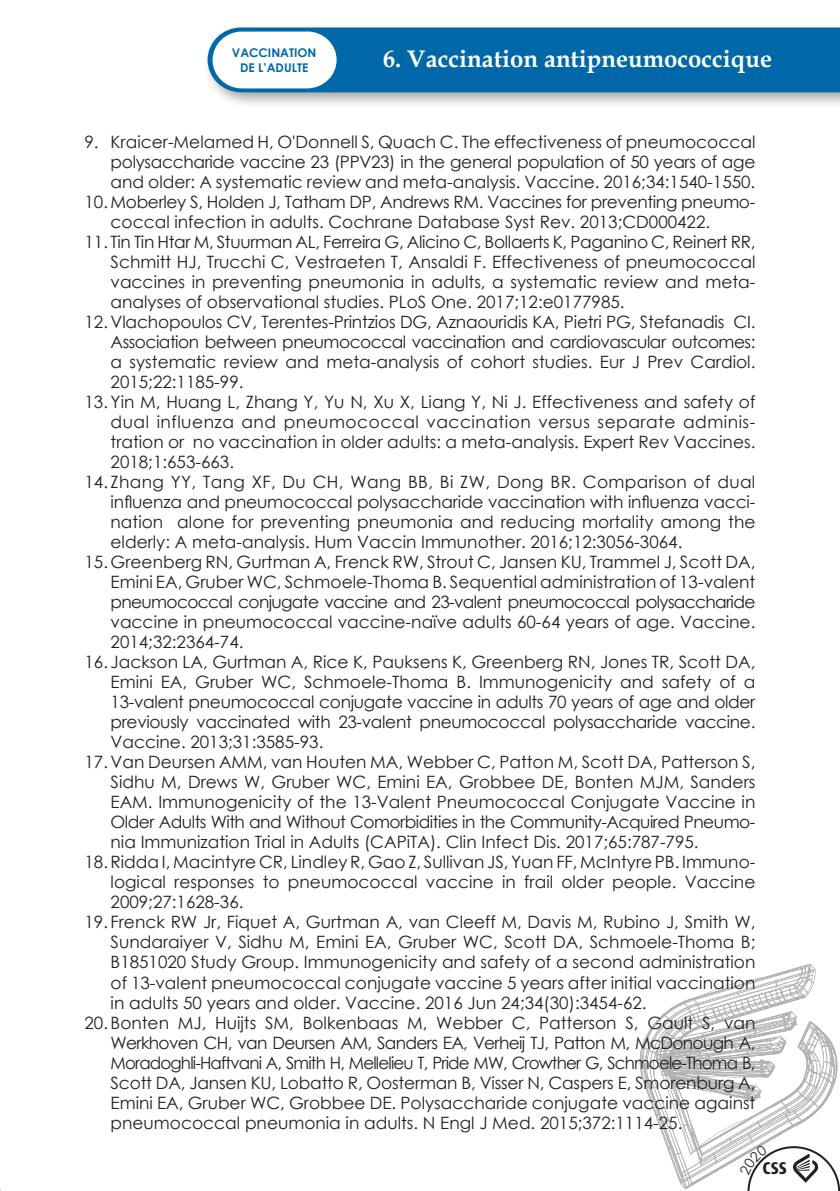
<style>
.page{position:relative;width:840px;height:1191px;background:#fff}
.page>*{position:absolute;margin:0;border:0;box-sizing:border-box;transform-origin:0 0}
.t1{font:700 24px "Book Antiqua";color:#fff}
.CORPS_DU_TEXTE{font:17px/20px "Century Gothic";color:#231f20;text-align:justify}
.t2{font:700 17px "Dax";color:#231f20}
.t3{font:700 12px/14.4px "Century Gothic";color:#0068a9;text-align:center}
</style>
<div class="page">
<div style="left:203px;top:22px;width:636px;height:87px;background:#231f20;opacity:.4"></div>
<div style="left:207px;top:28px;width:632px;height:64px;background:#0068a9"></div>
<svg style="left:212px;top:31px;width:124px;height:57px"></svg>
<svg style="left:639px;top:963px;width:200px;height:228px"></svg>
<p class="t3" style="left:232px;top:45px;width:86px">VACCINATION<br>DE L’ADULTE</p>
<h1 class="t1" style="left:383px;top:43px;width:390px">6. Vaccination antipneumococcique</h1>
<p class="CORPS_DU_TEXTE" style="left:110px;top:132px;width:646px;text-indent:-26px">9. Kraicer-Melamed H, O'Donnell S, Quach C. The effectiveness of pneumococcal polysaccharide vaccine 23 (PPV23) in the general population of 50 years of age and older: A systematic review and meta-analysis. Vaccine. 2016;34:1540-1550.</p>
<p class="CORPS_DU_TEXTE" style="left:110px;top:192px;width:646px;text-indent:-26px">10. Moberley S, Holden J, Tatham DP, Andrews RM. Vaccines for preventing pneumo&shy;coccal infection in adults. Cochrane Database Syst Rev. 2013;CD000422.</p>
<p class="CORPS_DU_TEXTE" style="left:110px;top:232px;width:646px;text-indent:-26px">11. Tin Tin Htar M, Stuurman AL, Ferreira G, Alicino C, Bollaerts K, Paganino C, Reinert RR, Schmitt HJ, Trucchi C, Vestraeten T, Ansaldi F. Effectiveness of pneumococcal vaccines in preventing pneumonia in adults, a systematic review and meta&shy;analyses of observational studies. PLoS One. 2017;12:e0177985.</p>
<p class="CORPS_DU_TEXTE" style="left:110px;top:312px;width:646px;text-indent:-26px">12. Vlachopoulos CV, Terentes-Printzios DG, Aznaouridis KA, Pietri PG, Stefanadis CI.<br>Association between pneumococcal vaccination and cardiovascular outcomes: a systematic review and meta-analysis of cohort studies. Eur J Prev Cardiol.<br>2015;22:1185-99.</p>
<p class="CORPS_DU_TEXTE" style="left:110px;top:392px;width:646px;text-indent:-26px">13. Yin M, Huang L, Zhang Y, Yu N, Xu X, Liang Y, Ni J. Effectiveness and safety of dual influenza and pneumococcal vaccination versus separate adminis&shy;tration or no vaccination in older adults: a meta-analysis. Expert Rev Vaccines.<br>2018;1:653-663.</p>
<p class="CORPS_DU_TEXTE" style="left:110px;top:472px;width:646px;text-indent:-26px">14. Zhang YY, Tang XF, Du CH, Wang BB, Bi ZW, Dong BR. Comparison of dual influenza and pneumococcal polysaccharide vaccination with influenza vacci&shy;nation alone for preventing pneumonia and reducing mortality among the elderly: A meta-analysis. Hum Vaccin Immunother. 2016;12:3056-3064.</p>
<p class="CORPS_DU_TEXTE" style="left:110px;top:552px;width:646px;text-indent:-26px">15. Greenberg RN, Gurtman A, Frenck RW, Strout C, Jansen KU, Trammel J, Scott DA, Emini EA, Gruber WC, Schmoele-Thoma B. Sequential administration of 13-valent pneumococcal conjugate vaccine and 23-valent pneumococcal polysaccharide vaccine in pneumococcal vaccine-naïve adults 60-64 years of age. Vaccine.<br>2014;32:2364-74.</p>
<p class="CORPS_DU_TEXTE" style="left:110px;top:652px;width:646px;text-indent:-26px">16. Jackson LA, Gurtman A, Rice K, Pauksens K, Greenberg RN, Jones TR, Scott DA, Emini EA, Gruber WC, Schmoele-Thoma B. Immunogenicity and safety of a 13-valent pneumococcal conjugate vaccine in adults 70 years of age and older previously vaccinated with 23-valent pneumococcal polysaccharide vaccine.<br>Vaccine. 2013;31:3585-93.</p>
<p class="CORPS_DU_TEXTE" style="left:110px;top:752px;width:646px;text-indent:-26px">17. Van Deursen AMM, van Houten MA, Webber C, Patton M, Scott DA, Patterson S, Sidhu M, Drews W, Gruber WC, Emini EA, Grobbee DE, Bonten MJM, Sanders EAM. Immunogenicity of the 13-Valent Pneumococcal Conjugate Vaccine in Older Adults With and Without Comorbidities in the Community-Acquired Pneumo&shy;nia Immunization Trial in Adults (CAPiTA). Clin Infect Dis. 2017;65:787-795.</p>
<p class="CORPS_DU_TEXTE" style="left:110px;top:852px;width:646px;text-indent:-26px">18. Ridda I, Macintyre CR, Lindley R, Gao Z, Sullivan JS, Yuan FF, McIntyre PB. Immuno&shy;logical responses to pneumococcal vaccine in frail older people. Vaccine 2009;27:1628-36.</p>
<p class="CORPS_DU_TEXTE" style="left:110px;top:912px;width:646px;text-indent:-26px">19. Frenck RW Jr, Fiquet A, Gurtman A, van Cleeff M, Davis M, Rubino J, Smith W, Sundaraiyer V, Sidhu M, Emini EA, Gruber WC, Scott DA, Schmoele-Thoma B; B1851020 Study Group. Immunogenicity and safety of a second administration of 13-valent pneumococcal conjugate vaccine 5 years after initial vaccination in adults 50 years and older. Vaccine. 2016 Jun 24;34(30):3454-62.</p>
<p class="CORPS_DU_TEXTE" style="left:110px;top:1012px;width:646px;text-indent:-26px">20. Bonten MJ, Huijts SM, Bolkenbaas M, Webber C, Patterson S, Gault S, van Werkhoven CH, van Deursen AM, Sanders EA, Verheij TJ, Patton M, McDonough A, Moradoghli-Haftvani A, Smith H, Mellelieu T, Pride MW, Crowther G, Schmoele-Thoma B, Scott DA, Jansen KU, Lobatto R, Oosterman B, Visser N, Caspers E, Smorenburg A, Emini EA, Gruber WC, Grobbee DE. Polysaccharide conjugate vaccine against pneumococcal pneumonia in adults. N Engl J Med. 2015;372:1114-25.</p>
<p class="t2" style="left:762px;top:1158px;width:26px">CSS</p>
</div>
